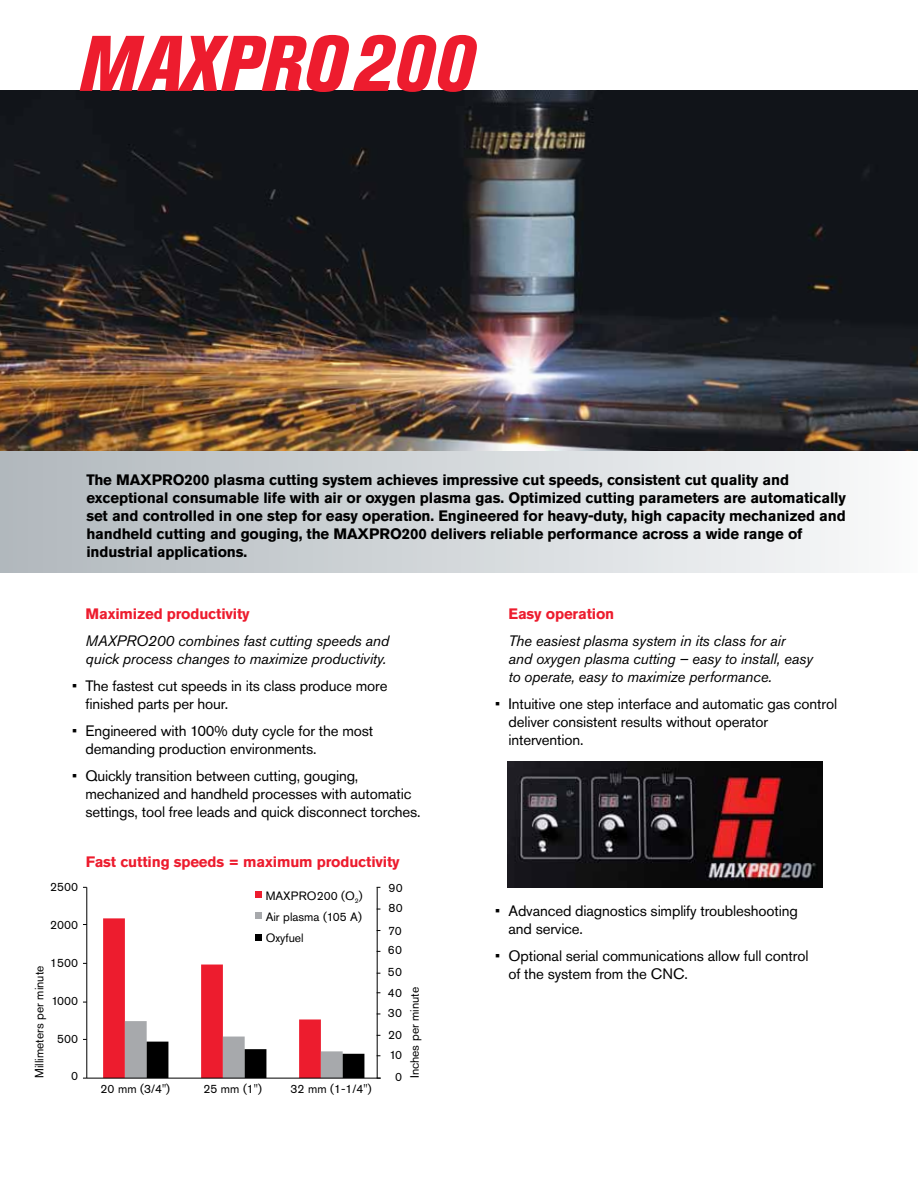
<style>
.page{position:relative;width:918px;height:1188px;background:#fff}
.page>*{position:absolute;margin:0;border:0;box-sizing:border-box;transform-origin:0 0}
.t1{font:italic 800 condensed 78px "Akzidenz Grotesk Pro";color:#ed1c2e}
.t2{font:15px/18px "Akzidenz Grotesk Pro";letter-spacing:-.01em;color:#000}
.t3{font:700 15px/18px "Akzidenz Grotesk Pro";letter-spacing:-.01em;color:#000}
.t4{font:italic 15px/18px "Akzidenz Grotesk Pro";letter-spacing:-.01em;color:#000}
.t5{font:700 15px "Akzidenz Grotesk Pro";letter-spacing:-.01em;color:#ed1c2e}
.t6{font:12px/21.3px "Akzidenz Grotesk Pro";color:#000;text-align:justify}
</style>
<div class="page">
<div style="left:0;top:442px;width:918px;height:130px;background:linear-gradient(to right,#b0b7bc,#f9fafb)"></div>
<img style="left:0;top:91px;width:918px;height:360px">
<img style="left:508px;top:761px;width:315px;height:126px">
<svg style="left:103px;top:918px;width:261px;height:160px"></svg>
<hr style="left:86px;top:887px;width:1px;height:191px;background:#000">
<hr style="left:377px;top:887px;width:1px;height:191px;background:#000">
<hr style="left:87px;top:1078px;width:294px;height:1px;background:#000">
<div style="left:255px;top:891px;width:7px;height:7px;background:#ed1c2e"></div>
<div style="left:255px;top:913px;width:7px;height:6px;background:#a7a9ac"></div>
<div style="left:255px;top:934px;width:7px;height:7px;background:#000"></div>
<h1 class="t1" style="left:78px;top:13px;width:397px">MAXPRO 200</h1>
<p class="t3" style="left:86px;top:470px;width:761px">The MAXPRO200 plasma cutting system achieves impressive cut speeds, consistent cut quality and exceptional consumable life with air or oxygen plasma gas. Optimized cutting parameters are automatically set and controlled in one step for easy operation. Engineered for heavy-duty, high capacity mechanized and handheld cutting and gouging, the MAXPRO200 delivers reliable performance across a wide range of industrial applications.</p>
<p class="t5" style="left:86px;top:604px;width:166px">Maximized productivity</p>
<p class="t4" style="left:86px;top:631px;width:305px">MAXPRO200 combines fast cutting speeds and quick process changes to maximize productivity.</p>
<p class="t2" style="left:86px;top:676px;width:304px;text-indent:-14px">• The fastest cut speeds in its class produce more finished parts per hour.</p>
<p class="t2" style="left:86px;top:721px;width:289px;text-indent:-14px">• Engineered with 100% duty cycle for the most demanding production environments.</p>
<p class="t2" style="left:86px;top:766px;width:337px;text-indent:-14px">• Quickly transition between cutting, gouging, mechanized and handheld processes with automatic settings, tool free leads and quick disconnect torches.</p>
<p class="t6" style="left:50px;top:877px;width:30px">2500</p>
<p class="t6" style="left:50px;top:914px;width:29px">2000</p>
<p class="t6" style="left:50px;top:952px;width:30px">1500</p>
<p class="t6" style="left:52px;top:990px;width:28px">1000</p>
<p class="t6" style="left:57px;top:1028px;width:23px">500</p>
<p class="t6" style="left:71px;top:1066px;width:8px">0</p>
<p class="t6" style="left:29px;top:1078px;width:114px;rotate:-90deg">Millimeters per minute</p>
<p class="t5" style="left:86px;top:852px;width:316px">Fast cutting speeds = maximum productivity</p>
<p class="t6" style="left:266px;top:885px;width:98px">MAXPRO200 (O<sub>2</sub>)<br>Air plasma (105 A)<br>Oxyfuel</p>
<p class="t6" style="left:101px;top:1078px;width:71px">20 mm (3/4")</p>
<p class="t6" style="left:203px;top:1078px;width:60px">25 mm (1")</p>
<p class="t6" style="left:291px;top:1078px;width:82px">32 mm (1-1/4")</p>
<p class="t6" style="left:388px;top:878px;width:16px">90</p>
<p class="t6" style="left:388px;top:898px;width:16px">80</p>
<p class="t6" style="left:388px;top:921px;width:16px;line-height:19.6px">70<br>60</p>
<p class="t6" style="left:388px;top:962px;width:16px;line-height:20.2px">50<br>40<br>30</p>
<p class="t6" style="left:388px;top:1025px;width:15px;line-height:20.1px">20<br>10</p>
<p class="t6" style="left:395px;top:1066px;width:8px">0</p>
<p class="t6" style="left:404px;top:1078px;width:93px;rotate:-90deg">Inches per minute</p>
<p class="t5" style="left:508px;top:604px;width:107px">Easy operation</p>
<p class="t4" style="left:508px;top:631px;width:306px">The easiest plasma system in its class for air<br>and oxygen plasma cutting – easy to install, easy to operate, easy to maximize performance.</p>
<p class="t2" style="left:508px;top:694px;width:330px;text-indent:-14px">• Intuitive one step interface and automatic gas control deliver consistent results without operator intervention.</p>
<p class="t2" style="left:508px;top:901px;width:291px;text-indent:-14px">• Advanced diagnostics simplify troubleshooting and service.</p>
<p class="t2" style="left:508px;top:946px;width:302px;text-indent:-14px">• Optional serial communications allow full control of the system from the CNC.</p>
</div>
